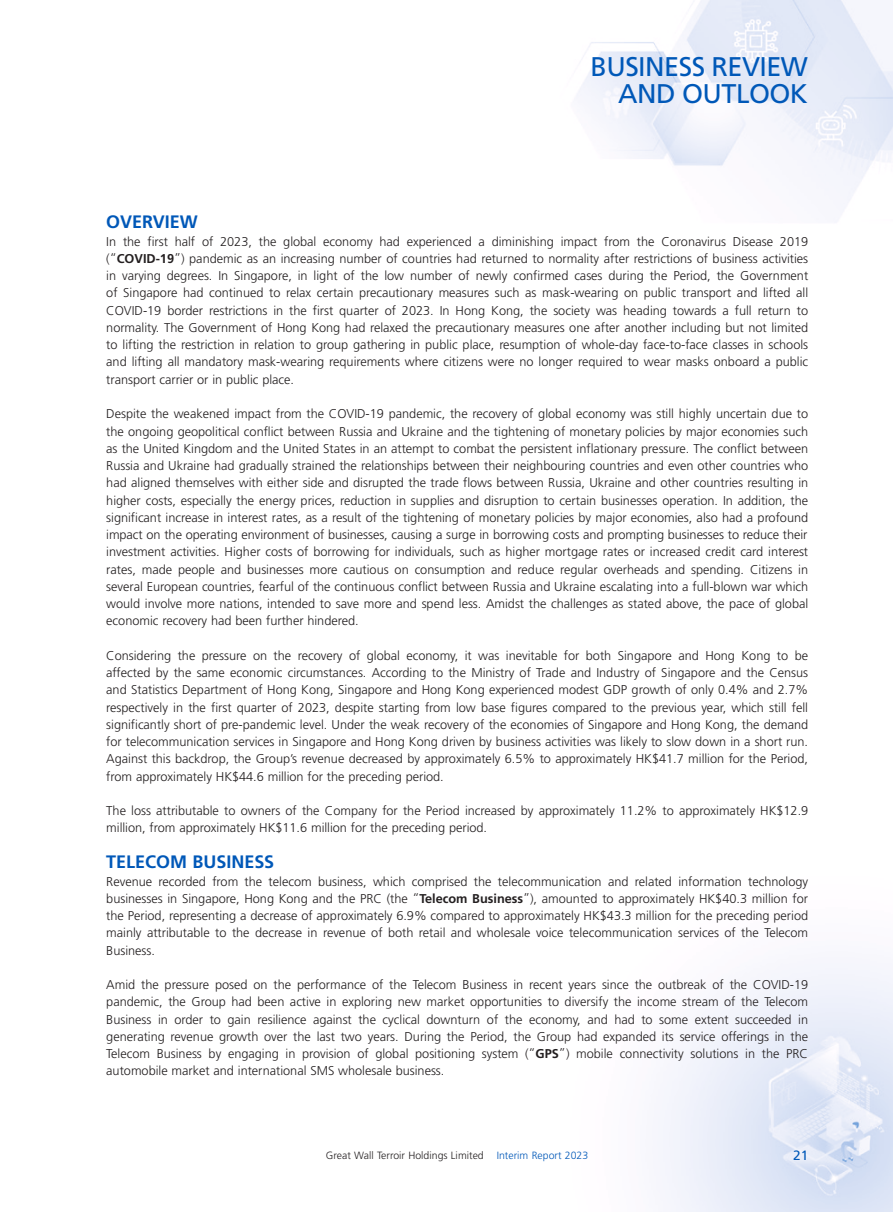
<style>
.page{position:relative;width:893px;height:1212px;background:#fff}
.page>*{position:absolute;margin:0;border:0;box-sizing:border-box;transform-origin:0 0}
.t1{font:27px/27px "Frutiger LT Std";letter-spacing:-.02em;color:#0058b8;text-align:right}
.Heading_1{font:700 18px "Frutiger LT Std";color:#0058b8}
.t2{font:13.5px "Frutiger LT Std";color:#0058b8}
.Body_Text{font:300 12.75px/17.2px "Frutiger LT Std";color:#231f20;text-align:justify}
.t3{font:300 10.5px "Frutiger LT Std";letter-spacing:.005em;color:#231f20}
.s1{font-weight:700}
.s2{color:#0058b8}
</style>
<div class="page">
<img style="left:577px;top:0;width:316px;height:1212px">
<h1 class="t1" style="left:590px;top:53px;width:219px">BUSINESS REVIEW<br>AND OUTLOOK</h1>
<p class="Heading_1" style="left:106px;top:212px;width:93px">OVERVIEW</p>
<p class="Body_Text" style="left:106px;top:233px;width:703px">In the first half of 2023, the global economy had experienced a diminishing impact from the Coronavirus Disease 2019 (“<span class="s1">COVID-19</span>”) pandemic as an increasing number of countries had returned to normality after restrictions of business activities in varying degrees. In Singapore, in light of the low number of newly confirmed cases during the Period, the Government of Singapore had continued to relax certain precautionary measures such as mask-wearing on public transport and lifted all COVID-19 border restrictions in the first quarter of 2023. In Hong Kong, the society was heading towards a full return to normality. The Government of Hong Kong had relaxed the precautionary measures one after another including but not limited to lifting the restriction in relation to group gathering in public place, resumption of whole-day face-to-face classes in schools and lifting all mandatory mask-wearing requirements where citizens were no longer required to wear masks onboard a public transport carrier or in public place.</p>
<p class="Body_Text" style="left:106px;top:405px;width:703px">Despite the weakened impact from the COVID-19 pandemic, the recovery of global economy was still highly uncertain due to the ongoing geopolitical conflict between Russia and Ukraine and the tightening of monetary policies by major economies such as the United Kingdom and the United States in an attempt to combat the persistent inflationary pressure. The conflict between Russia and Ukraine had gradually strained the relationships between their neighbouring countries and even other countries who had aligned themselves with either side and disrupted the trade flows between Russia, Ukraine and other countries resulting in higher costs, especially the energy prices, reduction in supplies and disruption to certain businesses operation. In addition, the significant increase in interest rates, as a result of the tightening of monetary policies by major economies, also had a profound impact on the operating environment of businesses, causing a surge in borrowing costs and prompting businesses to reduce their investment activities. Higher costs of borrowing for individuals, such as higher mortgage rates or increased credit card interest rates, made people and businesses more cautious on consumption and reduce regular overheads and spending. Citizens in several European countries, fearful of the continuous conflict between Russia and Ukraine escalating into a full-blown war which would involve more nations, intended to save more and spend less. Amidst the challenges as stated above, the pace of global economic recovery had been further hindered.</p>
<p class="Body_Text" style="left:106px;top:647px;width:703px">Considering the pressure on the recovery of global economy, it was inevitable for both Singapore and Hong Kong to be affected by the same economic circumstances. According to the Ministry of Trade and Industry of Singapore and the Census and Statistics Department of Hong Kong, Singapore and Hong Kong experienced modest GDP growth of only 0.4% and 2.7% respectively in the first quarter of 2023, despite starting from low base figures compared to the previous year, which still fell significantly short of pre-pandemic level. Under the weak recovery of the economies of Singapore and Hong Kong, the demand for telecommunication services in Singapore and Hong Kong driven by business activities was likely to slow down in a short run.<br>Against this backdrop, the Group’s revenue decreased by approximately 6.5% to approximately HK$41.7 million for the Period, from approximately HK$44.6 million for the preceding period.</p>
<p class="Body_Text" style="left:106px;top:802px;width:703px">The loss attributable to owners of the Company for the Period increased by approximately 11.2% to approximately HK$12.9 million, from approximately HK$11.6 million for the preceding period.</p>
<p class="Heading_1" style="left:106px;top:851px;width:170px">TELECOM BUSINESS</p>
<p class="Body_Text" style="left:106px;top:873px;width:703px">Revenue recorded from the telecom business, which comprised the telecommunication and related information technology businesses in Singapore, Hong Kong and the PRC (the “<span class="s1">Telecom Business</span>”), amounted to approximately HK$40.3 million for the Period, representing a decrease of approximately 6.9% compared to approximately HK$43.3 million for the preceding period mainly attributable to the decrease in revenue of both retail and wholesale voice telecommunication services of the Telecom Business.</p>
<p class="Body_Text" style="left:106px;top:976px;width:703px">Amid the pressure posed on the performance of the Telecom Business in recent years since the outbreak of the COVID-19 pandemic, the Group had been active in exploring new market opportunities to diversify the income stream of the Telecom Business in order to gain resilience against the cyclical downturn of the economy, and had to some extent succeeded in generating revenue growth over the last two years. During the Period, the Group had expanded its service offerings in the Telecom Business by engaging in provision of global positioning system (“<span class="s1">GPS</span>”) mobile connectivity solutions in the PRC automobile market and international SMS wholesale business.</p>
<p class="t3" style="left:326px;top:1150px;width:264px">Great Wall Terroir Holdings Limited <span class="s2">Interim Report 2023</span></p>
<p class="t2" style="left:793px;top:1147px;width:17px">21</p>
</div>
